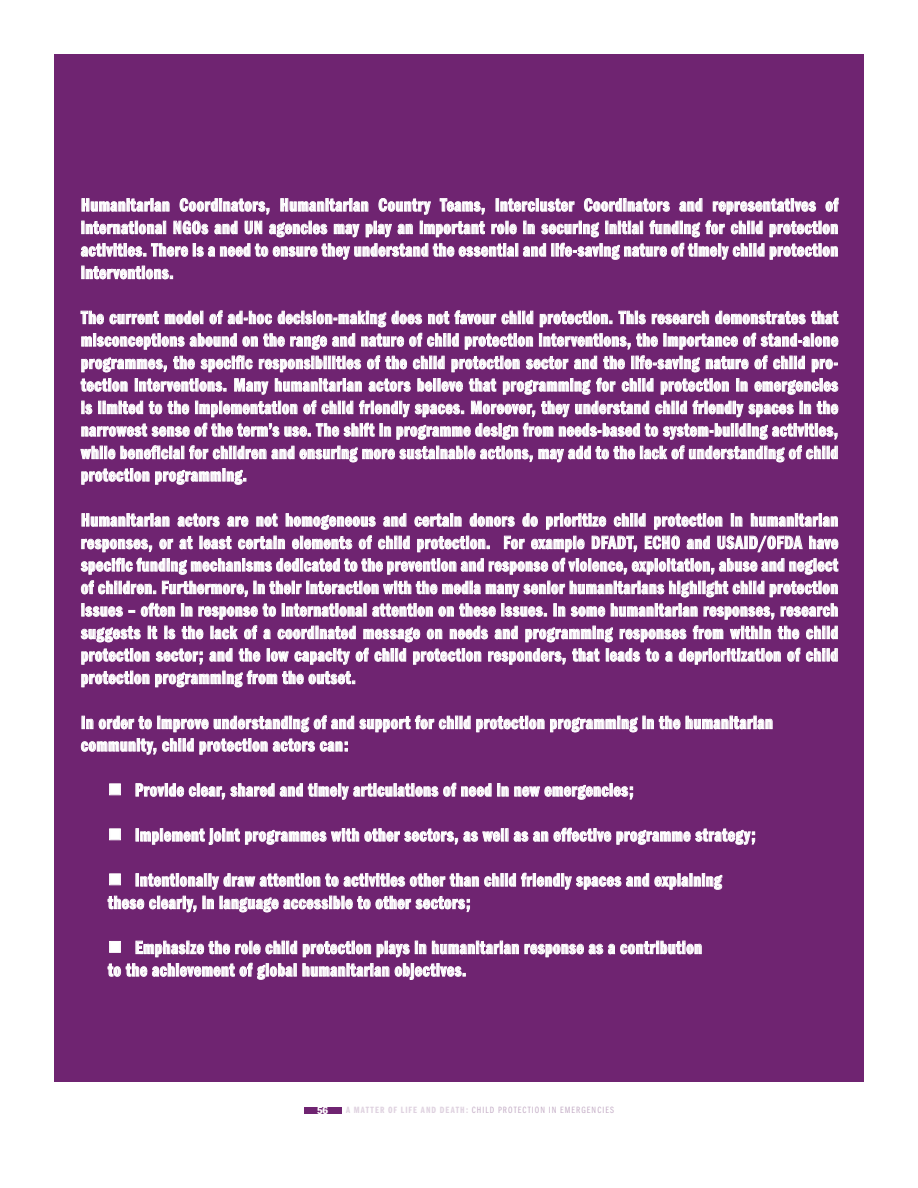
<style>
.page{position:relative;width:918px;height:1188px;background:#fff}
.page>*{position:absolute;margin:0;border:0;box-sizing:border-box;transform-origin:0 0}
.t1{font:18.75px/22.5px "Franklin Gothic Demi Cmpr";letter-spacing:.03em;color:#fff;text-align:justify}
.t2{font:condensed 10.5px "Franklin Gothic Std";color:#fff}
.t3{font:9.45px "Franklin Gothic Book Cmpr";letter-spacing:.12em;color:#c4adc6}
.s1{font-family:"Franklin Gothic Demi Cmpr";color:#dfd2e0}
</style>
<div class="page">
<div style="left:304px;top:1107px;width:37px;height:6px;background:#6f2471"></div>
<div style="left:54px;top:54px;width:810px;height:1028px;background:#6f2471"></div>
<svg style="left:81px;top:197px;width:758px;height:63px"></svg>
<svg style="left:82px;top:266px;width:91px;height:14px"></svg>
<svg style="left:80px;top:310px;width:759px;height:175px"></svg>
<svg style="left:81px;top:513px;width:758px;height:175px"></svg>
<svg style="left:81px;top:715px;width:692px;height:40px"></svg>
<svg style="left:135px;top:782px;width:357px;height:18px"></svg>
<svg style="left:498px;top:784px;width:135px;height:16px"></svg>
<svg style="left:136px;top:827px;width:619px;height:18px"></svg>
<svg style="left:107px;top:872px;width:616px;height:41px"></svg>
<svg style="left:107px;top:940px;width:595px;height:40px"></svg>
<p class="t1" style="left:81px;top:194px;width:759px">Humanitarian Coordinators, Humanitarian Country Teams, Intercluster Coordinators and representatives of international NGOs and UN agencies may play an important role in securing initial funding for child protection activities. There is a need to ensure they understand the essential and life-saving nature of timely child protection interventions.</p>
<p class="t1" style="left:81px;top:306px;width:759px">The current model of ad-hoc decision-making does not favour child protection. This research demonstrates that misconceptions abound on the range and nature of child protection interventions, the importance of stand-alone programmes, the specific responsibilities of the child protection sector and the life-saving nature of child pro&shy;tection interventions. Many humanitarian actors believe that programming for child protection in emergencies is limited to the implementation of child friendly spaces. Moreover, they understand child friendly spaces in the narrowest sense of the term’s use. The shift in programme design from needs-based to system-building activities, while beneficial for children and ensuring more sustainable actions, may add to the lack of understanding of child protection programming.</p>
<p class="t1" style="left:81px;top:509px;width:759px">Humanitarian actors are not homogeneous and certain donors do prioritize child protection in humanitarian responses, or at least certain elements of child protection. For example DFADT, ECHO and USAID/OFDA have specific funding mechanisms dedicated to the prevention and response of violence, exploitation, abuse and neglect of children. Furthermore, in their interaction with the media many senior humanitarians highlight child protection issues – often in response to international attention on these issues. In some humanitarian responses, research suggests it is the lack of a coordinated message on needs and programming responses from within the child protection sector; and the low capacity of child protection responders, that leads to a deprioritization of child protection programming from the outset.</p>
<p class="t1" style="left:81px;top:711px;width:693px">In order to improve understanding of and support for child protection programming in the humanitarian community, child protection actors can:</p>
<p class="t1" style="left:108px;top:779px;width:527px">■ Provide clear, shared and timely articulations of need in new emergencies;</p>
<p class="t1" style="left:108px;top:824px;width:649px">■ Implement joint programmes with other sectors, as well as an effective programme strategy;</p>
<p class="t1" style="left:108px;top:869px;width:615px">■ Intentionally draw attention to activities other than child friendly spaces and explaining these clearly, in language accessible to other sectors;</p>
<p class="t1" style="left:108px;top:936px;width:595px">■ Emphasize the role child protection plays in humanitarian response as a contribution to the achievement of global humanitarian objectives.</p>
<p class="t2" style="left:317px;top:1104px;width:13px">56</p>
<p class="t3" style="left:346px;top:1105px;width:269px"><span class="s1">A MATTER OF LIFE AND DEATH:</span> CHILD PROTECTION IN EMERGENCIES</p>
</div>
